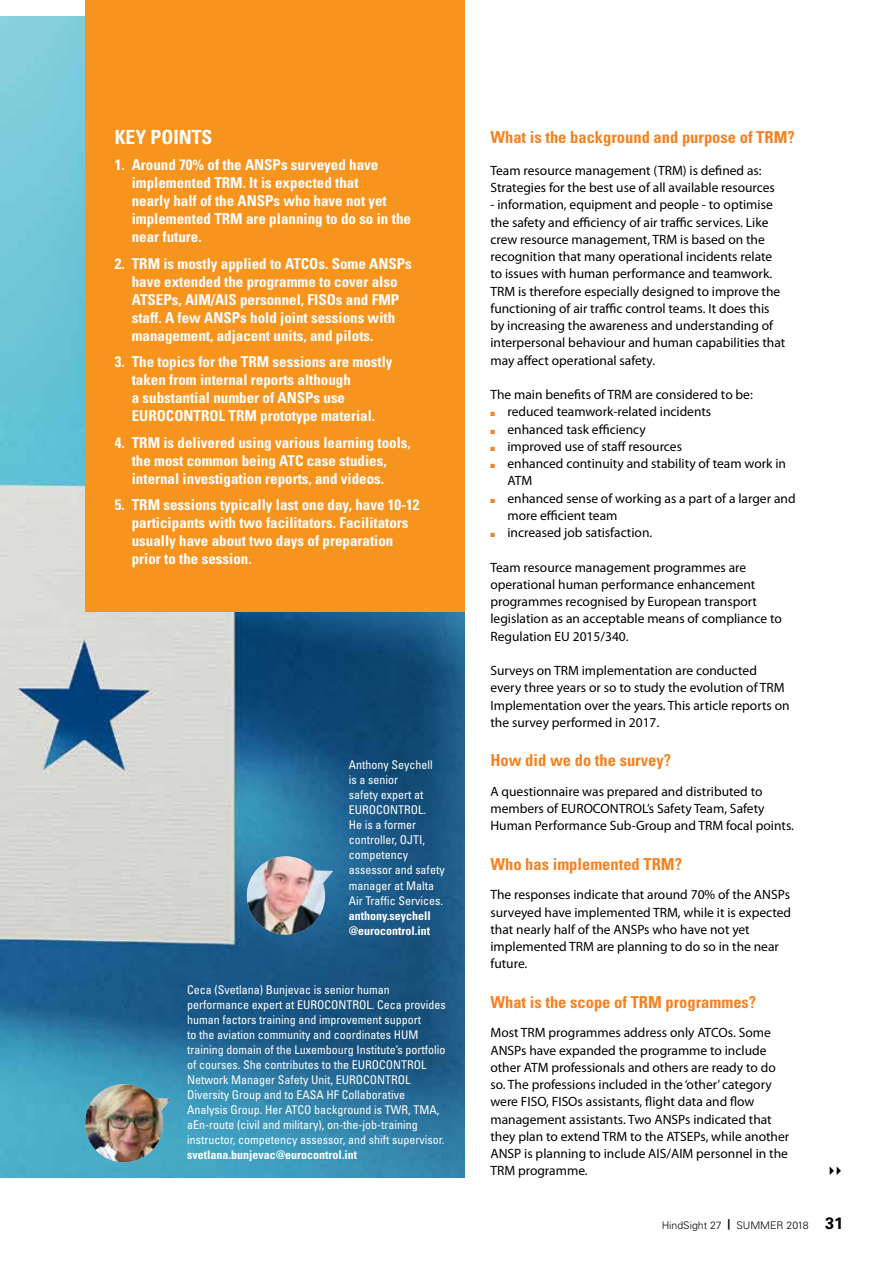
<style>
.page{position:relative;width:893px;height:1263px;background:#fff}
.page>*{position:absolute;margin:0;border:0;box-sizing:border-box;transform-origin:0 0}
.t1{font:700 condensed 19.5px "Univers LT Std";color:#fff}
.t2{font:700 condensed 16.5px "Univers LT Std";color:#f58220}
.t3{font:700 condensed 15px/18px "Univers LT Std";color:#fff}
.t4{font:13.5px/17.2px "Myriad Pro";color:#000}
.t5{font:condensed 12px/15px "Univers LT Std";color:#fff}
.t6{font:700 condensed 12px/15px "Univers LT Std";color:#fff}
.t7{font:300 10.5px "Univers LT Std";color:#000}
.s1{color:#f58220}
.s2{font-weight:700}
.s3{font-weight:700;font-size:16.5px}
</style>
<div class="page">
<img style="left:0;top:17px;width:465px;height:1161px">
<div style="left:85px;top:0;width:380px;height:611px;background:#f7941e"></div>
<img style="left:85px;top:1084px;width:86px;height:78px">
<img style="left:247px;top:856px;width:86px;height:78px">
<h1 class="t1" style="left:115px;top:125px;width:99px">KEY POINTS</h1>
<p class="t3" style="left:132px;top:156px;width:281px;text-indent:-17px">1. Around 70% of the ANSPs surveyed have implemented TRM. It is expected that<br>nearly half of the ANSPs who have not yet implemented TRM are planning to do so in the near future.</p>
<p class="t3" style="left:132px;top:254px;width:281px;text-indent:-17px">2. TRM is mostly applied to ATCOs. Some ANSPs have extended the programme to cover also ATSEPs, AIM/AIS personnel, FISOs and FMP staff. A few ANSPs hold joint sessions with management, adjacent units, and pilots.</p>
<p class="t3" style="left:132px;top:353px;width:262px;text-indent:-17px">3. The topics for the TRM sessions are mostly taken from internal reports although<br>a substantial number of ANSPs use EUROCONTROL TRM prototype material.</p>
<p class="t3" style="left:132px;top:433px;width:281px;text-indent:-17px">4. TRM is delivered using various learning tools, the most common being ATC case studies, internal investigation reports, and videos.</p>
<p class="t3" style="left:132px;top:496px;width:289px;text-indent:-17px">5. TRM sessions typically last one day, have 10-12 participants with two facilitators. Facilitators usually have about two days of preparation prior to the session.</p>
<p class="t5" style="left:349px;top:757px;width:97px">Anthony Seychell<br>is a senior<br>safety expert at<br>EUROCONTROL.<br>He is a former controller, OJTI, competency assessor and safety manager at Malta<br>Air Traffic Services.</p>
<p class="t6" style="left:349px;top:908px;width:84px">anthony.seychell @eurocontrol.int</p>
<p class="t5" style="left:187px;top:982px;width:260px">Ceca (Svetlana) Bunjevac is senior human performance expert at EUROCONTROL. Ceca provides human factors training and improvement support<br>to the aviation community and coordinates HUM training domain of the Luxembourg Institute’s portfolio of courses. She contributes to the EUROCONTROL Network Manager Safety Unit, EUROCONTROL Diversity Group and to EASA HF Collaborative Analysis Group. Her ATCO background is TWR, TMA, aEn-route (civil and military), on-the-job-training instructor, competency assessor, and shift supervisor.</p>
<p class="t6" style="left:187px;top:1147px;width:172px">svetlana.bunjevac@eurocontrol.int</p>
<p class="t2" style="left:490px;top:127px;width:306px">What is the background and purpose of TRM?</p>
<p class="t4" style="left:490px;top:161px;width:286px">Team resource management (TRM) is defined as:<br>Strategies for the best use of all available resources</p>
<p class="t4" style="left:490px;top:196px;width:296px">- information, equipment and people - to optimise the safety and efficiency of air traffic services. Like crew resource management, TRM is based on the recognition that many operational incidents relate to issues with human performance and teamwork.<br>TRM is therefore especially designed to improve the functioning of air traffic control teams. It does this by increasing the awareness and understanding of interpersonal behaviour and human capabilities that may affect operational safety.</p>
<p class="t4" style="left:490px;top:386px;width:264px">The main benefits of TRM are considered to be:</p>
<p class="t4" style="left:490px;top:403px;width:222px"><span class="s1">■</span> reduced teamwork-related incidents</p>
<p class="t4" style="left:490px;top:420px;width:157px"><span class="s1">■</span> enhanced task efficiency</p>
<p class="t4" style="left:490px;top:437px;width:193px"><span class="s1">■</span> improved use of staff resources</p>
<p class="t4" style="left:507px;top:455px;width:280px;text-indent:-17px"><span class="s1">■</span> enhanced continuity and stability of team work in<br>ATM</p>
<p class="t4" style="left:507px;top:489px;width:290px;text-indent:-17px"><span class="s1">■</span> enhanced sense of working as a part of a larger and more efficient team</p>
<p class="t4" style="left:490px;top:524px;width:163px"><span class="s1">■</span> increased job satisfaction.</p>
<p class="t4" style="left:490px;top:558px;width:293px">Team resource management programmes are operational human performance enhancement programmes recognised by European transport legislation as an acceptable means of compliance to Regulation EU 2015/340.</p>
<p class="t4" style="left:490px;top:662px;width:301px">Surveys on TRM implementation are conducted every three years or so to study the evolution of TRM Implementation over the years. This article reports on the survey performed in 2017.</p>
<p class="t2" style="left:490px;top:750px;width:182px">How did we do the survey?</p>
<p class="t4" style="left:490px;top:782px;width:305px">A questionnaire was prepared and distributed to members of EUROCONTROL’s Safety Team, Safety<br>Human Performance Sub-Group and TRM focal points.</p>
<p class="t2" style="left:490px;top:854px;width:193px">Who has implemented TRM?</p>
<p class="t4" style="left:490px;top:886px;width:302px">The responses indicate that around 70% of the ANSPs surveyed have implemented TRM, while it is expected that nearly half of the ANSPs who have not yet implemented TRM are planning to do so in the near future.</p>
<p class="t2" style="left:490px;top:992px;width:267px">What is the scope of TRM programmes?</p>
<p class="t4" style="left:490px;top:1024px;width:300px">Most TRM programmes address only ATCOs. Some ANSPs have expanded the programme to include other ATM professionals and others are ready to do so. The professions included in the ‘other’ category were FISO, FISOs assistants, flight data and flow management assistants. Two ANSPs indicated that they plan to extend TRM to the ATSEPs, while another ANSP is planning to include AIS/AIM personnel in the TRM programme.</p>
<p class="t7" style="left:662px;top:1219px;width:183px">HindSight 27 <span class="s2">|</span> SUMMER 2018 <span class="s3">31</span></p>
</div>
